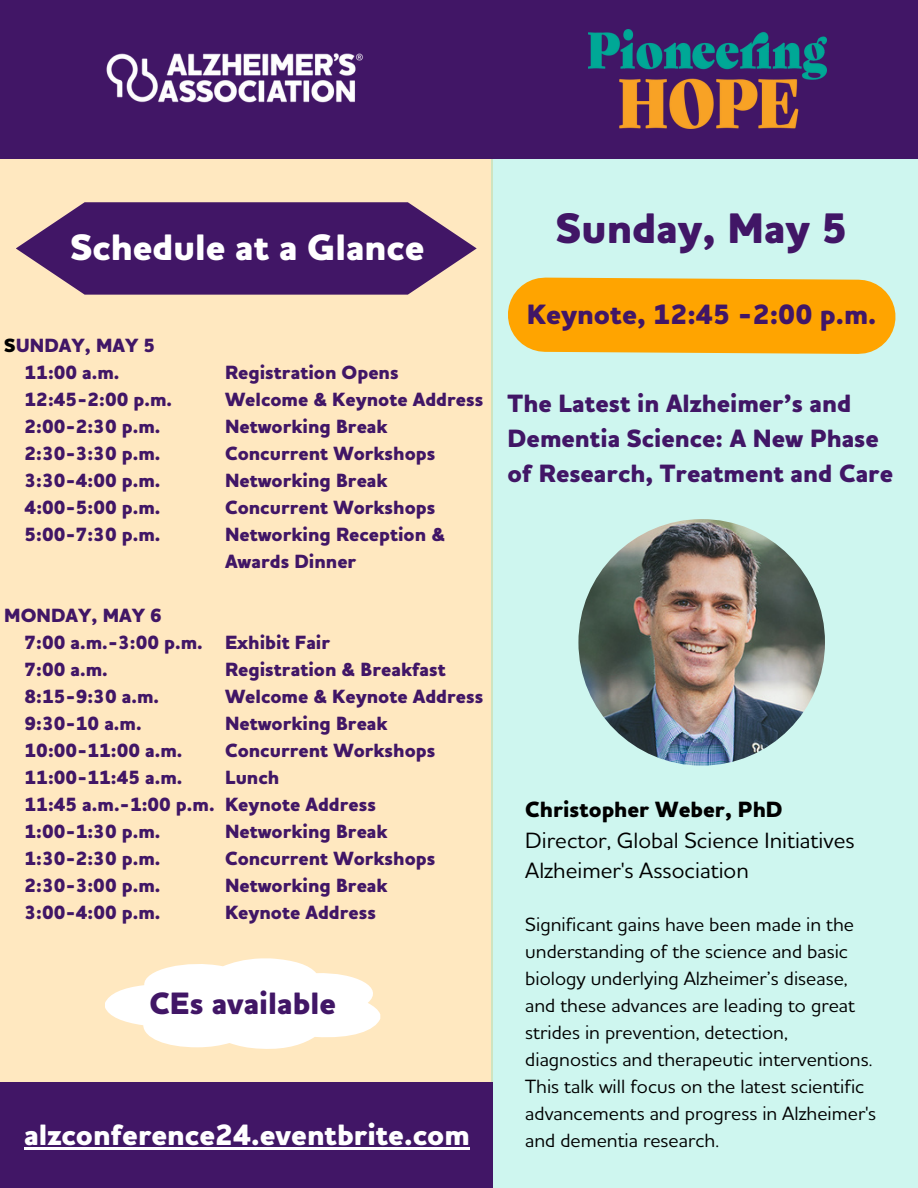
<style>
.page{position:relative;width:918px;height:1188px;background:#fff}
.page>*{position:absolute;margin:0;border:0;box-sizing:border-box;transform-origin:0 0}
.t1{font:800 43.5px "Houschka Alt Pro";color:#411666}
.t2{font:800 37.5px "Houschka Alt Pro";color:#fff}
.t3{font:800 31.5px "Houschka Alt Pro";color:#411666}
.t4{font:800 30px "Houschka Alt Pro";color:#fff}
.t5{font:800 28.5px "Houschka Alt Pro";color:#411666}
.t6{font:800 25.5px/34.8px "Houschka Alt Pro";color:#411666}
.t7{font:500 22.5px/30.3px "Houschka Alt Pro";color:#000}
.t8{font:800 19.5px "Houschka Alt Pro";color:#411666}
.t9{font:500 19.5px/27px "Houschka Alt Pro";color:#000}
.s1{color:#000}
.s2{font-weight:800}
</style>
<div class="page">
<div style="left:0;top:154px;width:492px;height:1034px;background:#ffe8c0"></div>
<div style="left:491px;top:154px;width:427px;height:1034px;background:#cef6ef"></div>
<div style="left:0;top:0;width:918px;height:159px;background:#411666"></div>
<img style="left:106px;top:53px;width:257px;height:50px">
<svg style="left:491px;top:240px;width:405px;height:152px"></svg>
<div style="left:0;top:1082px;width:492px;height:106px;background:#411666"></div>
<img style="left:589px;top:29px;width:237px;height:99px">
<svg style="left:16px;top:202px;width:461px;height:93px;background:#5e3673"></svg>
<img style="left:578px;top:519px;width:247px;height:247px;border-radius:50%">
<svg style="left:105px;top:958px;width:275px;height:91px"></svg>
<hr style="left:24px;top:1147px;width:446px;height:2px;background:#fff">
<p class="t2" style="left:71px;top:223px;width:355px">Schedule at a Glance</p>
<p class="t8" style="left:4px;top:333px;width:153px"><span class="s1">S</span>UNDAY, MAY 5</p>
<p class="t8" style="left:25px;top:360px;width:96px">11:00 a.m.</p>
<p class="t8" style="left:25px;top:387px;width:149px">12:45-2:00 p.m.</p>
<p class="t8" style="left:25px;top:414px;width:137px">2:00-2:30 p.m.</p>
<p class="t8" style="left:25px;top:441px;width:137px">2:30-3:30 p.m.</p>
<p class="t8" style="left:25px;top:468px;width:137px">3:30-4:00 p.m.</p>
<p class="t8" style="left:25px;top:495px;width:137px">4:00-5:00 p.m.</p>
<p class="t8" style="left:25px;top:522px;width:137px">5:00-7:30 p.m.</p>
<h4 class="t8" style="left:225px;top:360px;width:175px">Registration Opens</h4>
<p class="t8" style="left:225px;top:387px;width:260px">Welcome &amp; Keynote Address</p>
<h5 class="t8" style="left:225px;top:414px;width:164px">Networking Break</h5>
<p class="t8" style="left:225px;top:441px;width:212px">Concurrent Workshops</p>
<p class="t8" style="left:225px;top:468px;width:164px">Networking Break</p>
<p class="t8" style="left:225px;top:495px;width:212px">Concurrent Workshops</p>
<p class="t8" style="left:225px;top:522px;width:222px">Networking Reception &amp;</p>
<p class="t8" style="left:225px;top:549px;width:133px">Awards Dinner</p>
<p class="t8" style="left:4px;top:603px;width:159px">MONDAY, MAY 6</p>
<p class="t8" style="left:25px;top:630px;width:180px">7:00 a.m.-3:00 p.m.</p>
<p class="t8" style="left:25px;top:657px;width:85px">7:00 a.m.</p>
<p class="t8" style="left:25px;top:684px;width:136px">8:15-9:30 a.m.</p>
<p class="t8" style="left:25px;top:711px;width:119px">9:30-10 a.m.</p>
<p class="t8" style="left:25px;top:738px;width:159px">10:00-11:00 a.m.</p>
<p class="t8" style="left:25px;top:765px;width:159px">11:00-11:45 a.m.</p>
<p class="t8" style="left:25px;top:792px;width:191px">11:45 a.m.-1:00 p.m.</p>
<p class="t8" style="left:25px;top:819px;width:137px">1:00-1:30 p.m.</p>
<p class="t8" style="left:25px;top:846px;width:137px">1:30-2:30 p.m.</p>
<p class="t8" style="left:25px;top:873px;width:137px">2:30-3:00 p.m.</p>
<h3 class="t8" style="left:25px;top:900px;width:137px">3:00-4:00 p.m.</h3>
<p class="t8" style="left:225px;top:630px;width:107px">Exhibit Fair</p>
<p class="t8" style="left:225px;top:657px;width:222px">Registration &amp; Breakfast</p>
<p class="t8" style="left:225px;top:684px;width:260px">Welcome &amp; Keynote Address</p>
<p class="t8" style="left:225px;top:711px;width:164px">Networking Break</p>
<p class="t8" style="left:225px;top:738px;width:212px">Concurrent Workshops</p>
<p class="t8" style="left:225px;top:765px;width:56px">Lunch</p>
<p class="t8" style="left:225px;top:792px;width:153px">Keynote Address</p>
<p class="t8" style="left:225px;top:819px;width:164px">Networking Break</p>
<p class="t8" style="left:225px;top:846px;width:212px">Concurrent Workshops</p>
<p class="t8" style="left:225px;top:873px;width:164px">Networking Break</p>
<p class="t8" style="left:225px;top:900px;width:153px">Keynote Address</p>
<p class="t3" style="left:149px;top:983px;width:188px">CEs available</p>
<p class="t4" style="left:24px;top:1115px;width:447px">alzconference24.eventbrite.com</p>
<p class="t1" style="left:556px;top:200px;width:293px">Sunday, May 5</p>
<h3 class="t5" style="left:527px;top:296px;width:351px">Keynote, 12:45 -2:00 p.m.</h3>
<p class="t6" style="left:508px;top:386px;width:387px">The Latest in Alzheimer’s and<br>Dementia Science: A New Phase of Research, Treatment and Care</p>
<h1 class="t7" style="left:525px;top:794px;width:331px"><span class="s2">Christopher Weber, PhD<br></span>Director, Global Science Initiatives<br>Alzheimer's Association</h1>
<h3 class="t9" style="left:525px;top:910px;width:353px">Significant gains have been made in the understanding of the science and basic biology underlying Alzheimer’s disease, and these advances are leading to great strides in prevention, detection, diagnostics and therapeutic interventions.<br>This talk will focus on the latest scientific advancements and progress in Alzheimer's and dementia research.</h3>
</div>
